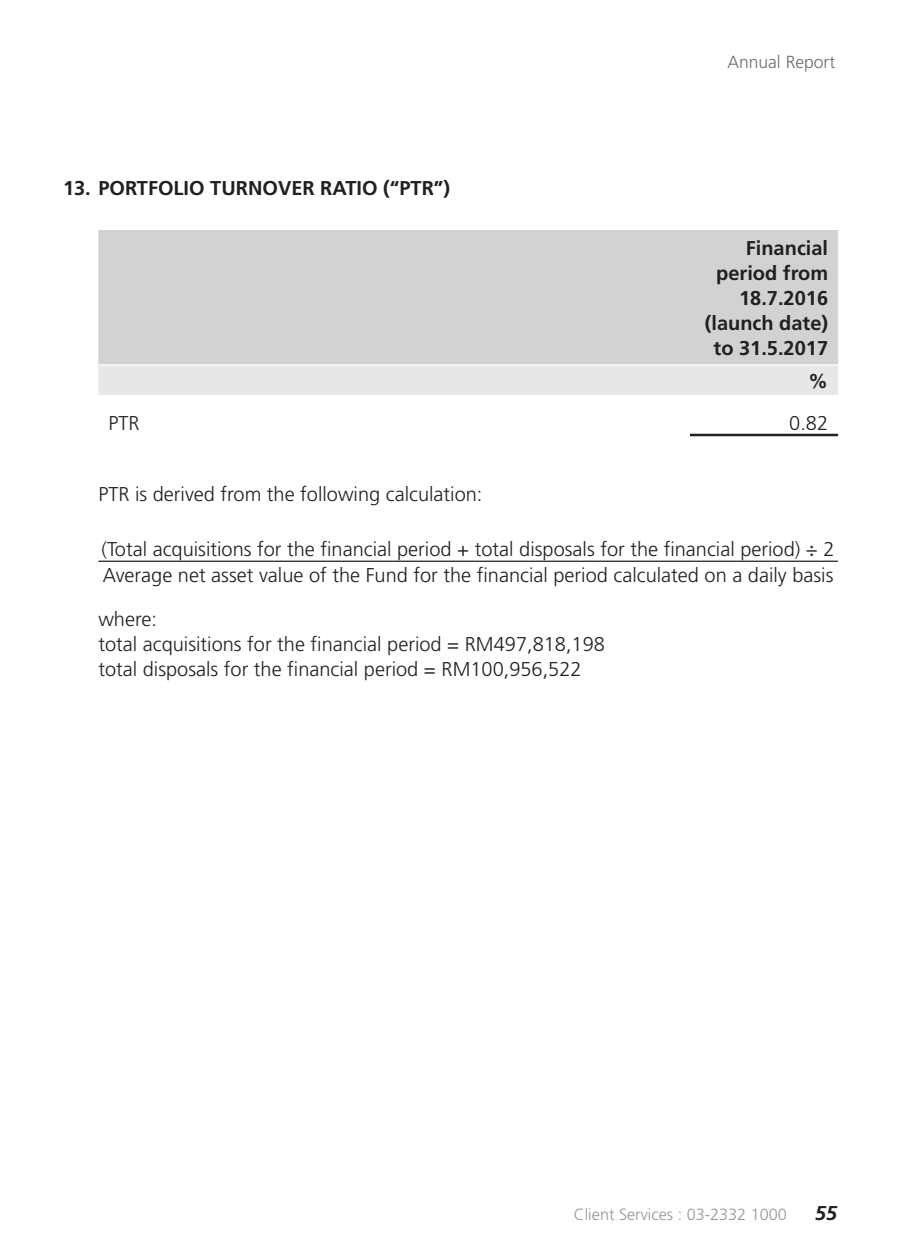
<style>
.page{position:relative;width:900px;height:1260px;background:#fff}
.page>*{position:absolute;margin:0;border:0;box-sizing:border-box;transform-origin:0 0}
.t1{font:300 20px/25px "Frutiger";color:#231f20}
.t2{font:700 20px/25px "Frutiger";color:#231f20;text-align:right}
.t3{font:italic 700 20px "Frutiger";color:#231f20}
.t4{font:300 17.5px "Frutiger";color:#6c6d70}
.t5{font:300 16.25px "Frutiger";color:#939598}
</style>
<div class="page">
<div style="left:98px;top:230px;width:740px;height:134px;background:#d1d2d4"></div>
<div style="left:98px;top:366px;width:740px;height:29px;background:#e6e7e9"></div>
<hr style="left:690px;top:434px;width:148px;height:2px;background:#231f20">
<hr style="left:98px;top:561px;width:740px;height:1px;background:#231f20">
<p class="t2" style="left:63px;top:175px;width:389px">13. PORTFOLIO TURNOVER RATIO (“PTR”)</p>
<p class="t4" style="left:727px;top:52px;width:109px">Annual Report</p>
<p class="t2" style="left:705px;top:235px;width:125px">Financial period from<br>18.7.2016 (launch date) to 31.5.2017</p>
<p class="t2" style="left:808px;top:368px;width:21px">%</p>
<p class="t1" style="left:108px;top:411px;width:33px">PTR</p>
<p class="t1" style="left:789px;top:411px;width:40px">0.82</p>
<p class="t1" style="left:98px;top:482px;width:386px">PTR is derived from the following calculation:</p>
<p class="t1" style="left:102px;top:536px;width:734px">(Total acquisitions for the financial period + total disposals for the financial period) ÷ 2<br>Average net asset value of the Fund for the financial period calculated on a daily basis</p>
<p class="t1" style="left:98px;top:607px;width:508px">where:<br>total acquisitions for the financial period = RM497,818,198 total disposals for the financial period = RM100,956,522</p>
<p class="t5" style="left:574px;top:1205px;width:215px">Client Services : 03-2332 1000</p>
<p class="t3" style="left:815px;top:1201px;width:24px">55</p>
</div>
